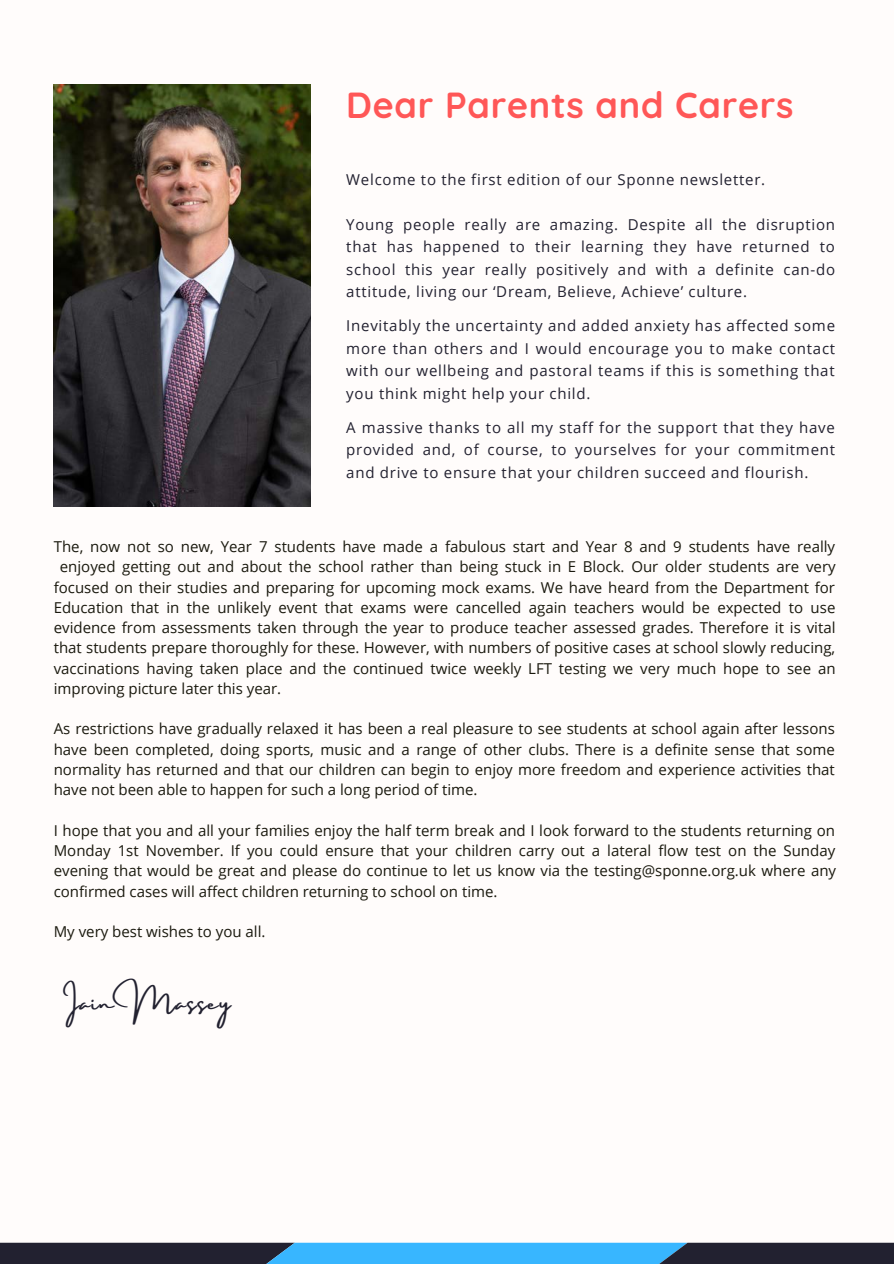
<style>
.page{position:relative;width:894px;height:1264px;background:#fff}
.page>*{position:absolute;margin:0;border:0;box-sizing:border-box;transform-origin:0 0}
.t1{font:700 36.15px "Quicksand";letter-spacing:.02em;color:#ff5757}
.t2{font:23.4px "Amsterdam Three";letter-spacing:.05em;color:#222130}
.t3{font:15px/20.2px "Open Sans";color:#1a190e;text-align:justify}
.t4{font:15px/22.5px "Open Sans";letter-spacing:.05em;color:#222130;text-align:justify}
</style>
<div class="page">
<div style="left:0;top:0;width:893px;height:1263px;background:#fffcfb"></div>
<svg style="left:0;top:1242px;width:893px;height:21px;background:#33688f"></svg>
<img style="left:54px;top:84px;width:256px;height:422px">
<p class="t1" style="left:346px;top:82px;width:448px">Dear Parents and Carers</p>
<p class="t4" style="left:346px;top:168px;width:420px">Welcome to the first edition of our Sponne newsletter.</p>
<p class="t4" style="left:346px;top:213px;width:490px">Young people really are amazing. Despite all the disruption that has happened to their learning they have returned to school this year really positively and with a definite can-do attitude, living our ‘Dream, Believe, Achieve’ culture.</p>
<p class="t4" style="left:346px;top:314px;width:490px">Inevitably the uncertainty and added anxiety has affected some more than others and I would encourage you to make contact with our wellbeing and pastoral teams if this is something that you think might help your child.</p>
<p class="t4" style="left:346px;top:415px;width:490px">A massive thanks to all my staff for the support that they have provided and, of course, to yourselves for your commitment and drive to ensure that your children succeed and flourish.</p>
<p class="t3" style="left:54px;top:536px;width:782px">The, now not so new, Year 7 students have made a fabulous start and Year 8 and 9 students have really</p>
<p class="t3" style="left:60px;top:556px;width:777px">enjoyed getting out and about the school rather than being stuck in E Block. Our older students are very</p>
<p class="t3" style="left:54px;top:576px;width:782px">focused on their studies and preparing for upcoming mock exams. We have heard from the Department for</p>
<p class="t3" style="left:54px;top:597px;width:783px">Education that in the unlikely event that exams were cancelled again teachers would be expected to use</p>
<p class="t3" style="left:54px;top:617px;width:783px">evidence from assessments taken through the year to produce teacher assessed grades. Therefore it is vital</p>
<p class="t3" style="left:54px;top:637px;width:782px">that students prepare thoroughly for these. However, with numbers of positive cases at school slowly reducing,</p>
<p class="t3" style="left:54px;top:657px;width:783px">vaccinations having taken place and the continued twice weekly LFT testing we very much hope to see an</p>
<p class="t3" style="left:54px;top:678px;width:229px">improving picture later this year.</p>
<p class="t3" style="left:54px;top:718px;width:782px">As restrictions have gradually relaxed it has been a real pleasure to see students at school again after lessons have been completed, doing sports, music and a range of other clubs. There is a definite sense that some normality has returned and that our children can begin to enjoy more freedom and experience activities that have not been able to happen for such a long period of time.</p>
<p class="t3" style="left:54px;top:819px;width:783px">I hope that you and all your families enjoy the half term break and I look forward to the students returning on Monday 1st November. If you could ensure that your children carry out a lateral flow test on the Sunday evening that would be great and please do continue to let us know via the testing@sponne.org.uk where any confirmed cases will affect children returning to school on time.</p>
<p class="t3" style="left:54px;top:921px;width:213px">My very best wishes to you all.</p>
<p class="t2" style="left:63px;top:989px;width:169px">Iain Massey</p>
</div>
